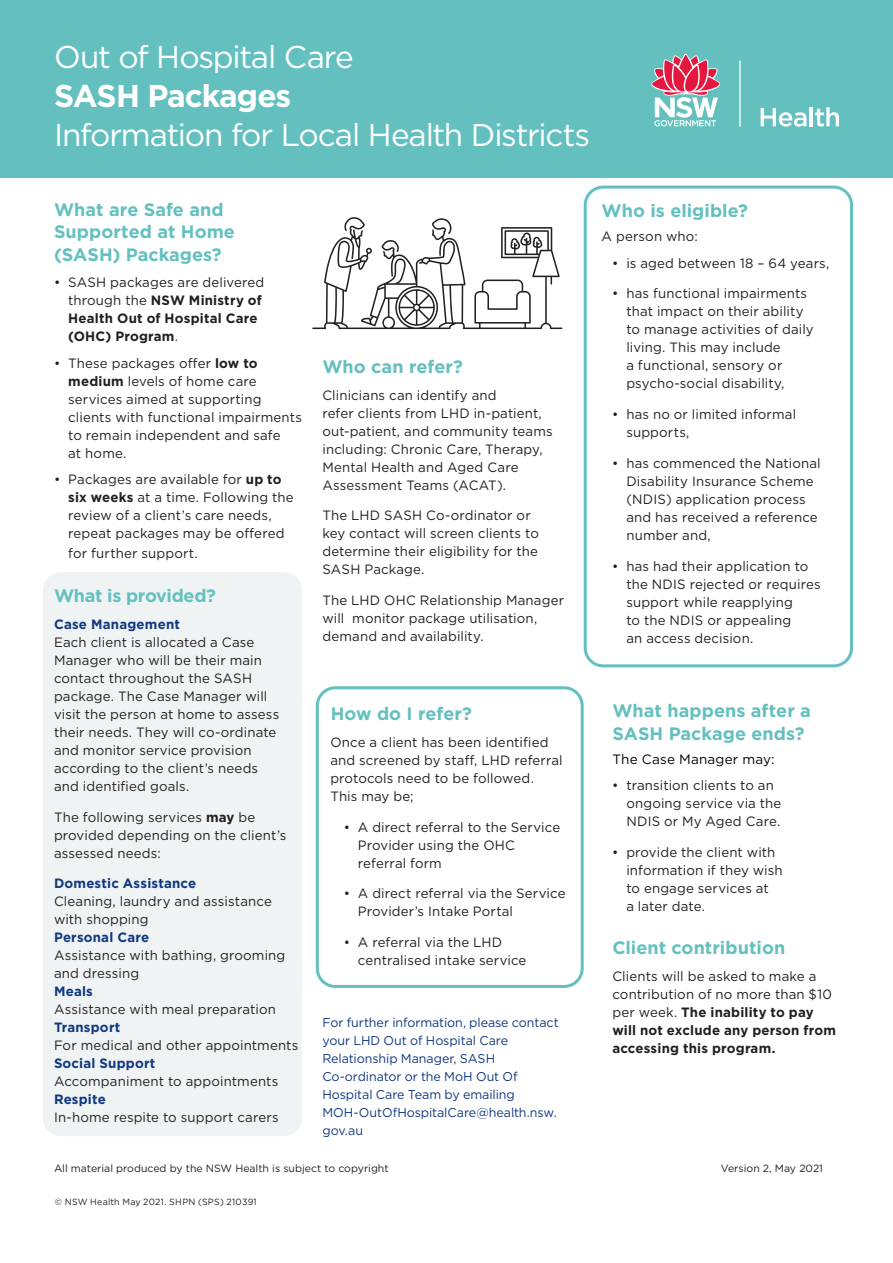
<style>
.page{position:relative;width:893px;height:1263px;background:#fff}
.page>*{position:absolute;margin:0;border:0;box-sizing:border-box;transform-origin:0 0}
.Cover_Heading{font:31.5px "Gotham";letter-spacing:-.035em;color:#fff}
.Cover_Heading-2{font:700 31.5px "Gotham";letter-spacing:-.03em;color:#fff}
._1_0_Heading_1{font:700 18px/22.5px "Gotham";color:#64c0bf}
._1_0_Heading_1-2{font:700 18px "Gotham";letter-spacing:-.02em;color:#64c0bf}
._3_0_Body{font:13.5px/18px "Gotham";letter-spacing:.01em;color:#231f20}
._1_0_Heading_1-3{font:700 13.5px/18px "Gotham";letter-spacing:.015em;color:#231f20}
._3_0_Body-2{font:700 13.5px/18px "Gotham";letter-spacing:.02em;color:#231f20}
._1_0_Heading_1-4{font:13.5px "Gotham";letter-spacing:.015em;color:#040503}
._1_0_Heading_1-5{font:13.5px "Gotham";letter-spacing:.015em;color:#231f20}
._3_0_Body-3{font:12.75px/18px "Gotham";letter-spacing:-.005em;color:#113880}
.t1{font:10.5px "Gotham";color:#231f20}
.t2{font:9px "Gotham";letter-spacing:.03em;color:#231f20}
.s1{font-weight:400}
.s2{font-weight:700}
.s3{font-weight:700;color:#113880}
</style>
<div class="page">
<div style="left:43px;top:572px;width:259px;height:564px;background:#eff3f4;border-radius:18px"></div>
<div style="left:0;top:0;width:893px;height:178px;background:#64c0bf"></div>
<hr style="left:739px;top:60px;width:2px;height:67px;background:#fff">
<svg style="left:761px;top:108px;width:45px;height:19px"></svg>
<hr style="left:810px;top:107px;width:3px;height:19px;background:#fff">
<svg style="left:815px;top:107px;width:24px;height:20px"></svg>
<svg style="left:651px;top:54px;width:69px;height:72px"></svg>
<div style="left:584px;top:186px;width:269px;height:481px;border:3px solid #64c0bf;border-radius:18px"></div>
<div style="left:316px;top:686px;width:268px;height:302px;border:3px solid #64c0bf;border-radius:18px"></div>
<svg style="left:312px;top:217px;width:250px;height:112px"></svg>
<p class="Cover_Heading" style="left:54px;top:37px;width:301px">Out of Hospital Care</p>
<p class="Cover_Heading-2" style="left:54px;top:75px;width:239px">SASH Packages</p>
<p class="Cover_Heading" style="left:54px;top:115px;width:538px">Information for Local Health Districts</p>
<p class="_1_0_Heading_1" style="left:54px;top:198px;width:182px">What are Safe and<br>Supported at Home (SASH) Packages?</p>
<p class="_3_0_Body-2" style="left:68px;top:274px;width:198px;text-indent:-14px"><span class="s1">• SASH packages are delivered through the</span> NSW Ministry of<br>Health Out of Hospital Care (OHC) Program<span class="s1">.</span></p>
<p class="_3_0_Body" style="left:68px;top:354px;width:235px;text-indent:-14px">• These packages offer <span class="s2">low to medium</span> levels of home care services aimed at supporting clients with functional impairments to remain independent and safe<br>at home.</p>
<p class="_3_0_Body" style="left:68px;top:470px;width:227px;text-indent:-14px">• Packages are available for <span class="s2">up to six weeks</span> at a time. Following the review of a client’s care needs, repeat packages may be offered</p>
<p class="_3_0_Body" style="left:68px;top:544px;width:131px">for further support.</p>
<p class="_1_0_Heading_1-2" style="left:54px;top:584px;width:163px">What is provided?</p>
<p class="_3_0_Body" style="left:54px;top:615px;width:227px"><span class="s3">Case Management<br></span>Each client is allocated a Case<br>Manager who will be their main contact throughout the SASH package. The Case Manager will visit the person at home to assess their needs. They will co-ordinate and monitor service provision according to the client’s needs and identified goals.</p>
<p class="_3_0_Body" style="left:54px;top:807px;width:234px">The following services <span class="s2">may</span> be provided depending on the client’s assessed needs:</p>
<p class="_3_0_Body" style="left:54px;top:874px;width:246px"><span class="s3">Domestic Assistance<br></span>Cleaning, laundry and assistance with shopping<br><span class="s3">Personal Care<br></span>Assistance with bathing, grooming and dressing<br><span class="s3">Meals<br></span>Assistance with meal preparation<br><span class="s3">Transport<br></span>For medical and other appointments<br><span class="s3">Social Support<br></span>Accompaniment to appointments<br><span class="s3">Respite<br></span>In-home respite to support carers</p>
<p class="_1_0_Heading_1" style="left:322px;top:355px;width:142px">Who can refer?</p>
<p class="_3_0_Body" style="left:322px;top:385px;width:232px">Clinicians can identify and<br>refer clients from LHD in-patient, out-patient, and community teams including: Chronic Care, Therapy,<br>Mental Health and Aged Care<br>Assessment Teams (ACAT).</p>
<p class="_3_0_Body" style="left:322px;top:506px;width:218px">The LHD SASH Co-ordinator or key contact will screen clients to determine their eligibility for the<br>SASH Package.</p>
<p class="_3_0_Body" style="left:322px;top:591px;width:243px">The LHD OHC Relationship Manager will monitor package utilisation, demand and availability.</p>
<p class="_1_0_Heading_1" style="left:331px;top:703px;width:143px">How do I refer?</p>
<p class="_3_0_Body" style="left:330px;top:733px;width:234px">Once a client has been identified and screened by staff, LHD referral protocols need to be followed.<br>This may be;</p>
<p class="_3_0_Body" style="left:358px;top:818px;width:204px;text-indent:-14px">• A direct referral to the Service<br>Provider using the OHC referral form</p>
<p class="_3_0_Body" style="left:358px;top:884px;width:209px;text-indent:-14px">• A direct referral via the Service<br>Provider’s Intake Portal</p>
<p class="_3_0_Body" style="left:358px;top:933px;width:170px;text-indent:-14px">• A referral via the LHD centralised intake service</p>
<p class="_3_0_Body-3" style="left:322px;top:1013px;width:238px">For further information, please contact your LHD Out of Hospital Care<br>Relationship Manager, SASH<br>Co-ordinator or the MoH Out Of<br>Hospital Care Team by emailing<br>MOH-OutOfHospitalCare@health.nsw. gov.au</p>
<p class="_1_0_Heading_1" style="left:602px;top:199px;width:148px">Who is eligible?</p>
<p class="_1_0_Heading_1-5" style="left:602px;top:228px;width:98px">A person who:</p>
<p class="_3_0_Body" style="left:612px;top:254px;width:219px">• is aged between 18 – 64 years,</p>
<p class="_3_0_Body" style="left:626px;top:284px;width:189px;text-indent:-14px">• has functional impairments that impact on their ability to manage activities of daily living. This may include<br>a functional, sensory or psycho-social disability,</p>
<p class="_3_0_Body" style="left:626px;top:405px;width:171px;text-indent:-14px">• has no or limited informal supports,</p>
<p class="_3_0_Body" style="left:626px;top:454px;width:196px;text-indent:-14px">• has commenced the National<br>Disability Insurance Scheme (NDIS) application process and has received a reference number and,</p>
<p class="_3_0_Body" style="left:626px;top:557px;width:196px;text-indent:-14px">• has had their application to the NDIS rejected or requires support while reapplying<br>to the NDIS or appealing<br>an access decision.</p>
<p class="_1_0_Heading_1" style="left:612px;top:699px;width:200px">What happens after a<br>SASH Package ends?</p>
<p class="_1_0_Heading_1-4" style="left:612px;top:750px;width:164px">The Case Manager may:</p>
<p class="_3_0_Body" style="left:626px;top:776px;width:157px;text-indent:-14px">• transition clients to an ongoing service via the<br>NDIS or My Aged Care.</p>
<p class="_3_0_Body" style="left:626px;top:843px;width:158px;text-indent:-14px">• provide the client with information if they wish to engage services at<br>a later date.</p>
<p class="_1_0_Heading_1" style="left:612px;top:936px;width:174px">Client contribution</p>
<p class="_1_0_Heading_1-3" style="left:612px;top:967px;width:225px"><span class="s1">Clients will be asked to make a contribution of no more than $10 per week.</span> The inability to pay will not exclude any person from accessing this program.</p>
<p class="t1" style="left:54px;top:1161px;width:336px">All material produced by the NSW Health is subject to copyright</p>
<p class="t1" style="left:721px;top:1161px;width:104px">Version 2, May 2021</p>
<p class="t2" style="left:55px;top:1196px;width:203px">© NSW Health May 2021. SHPN (SPS) 210391</p>
</div>
